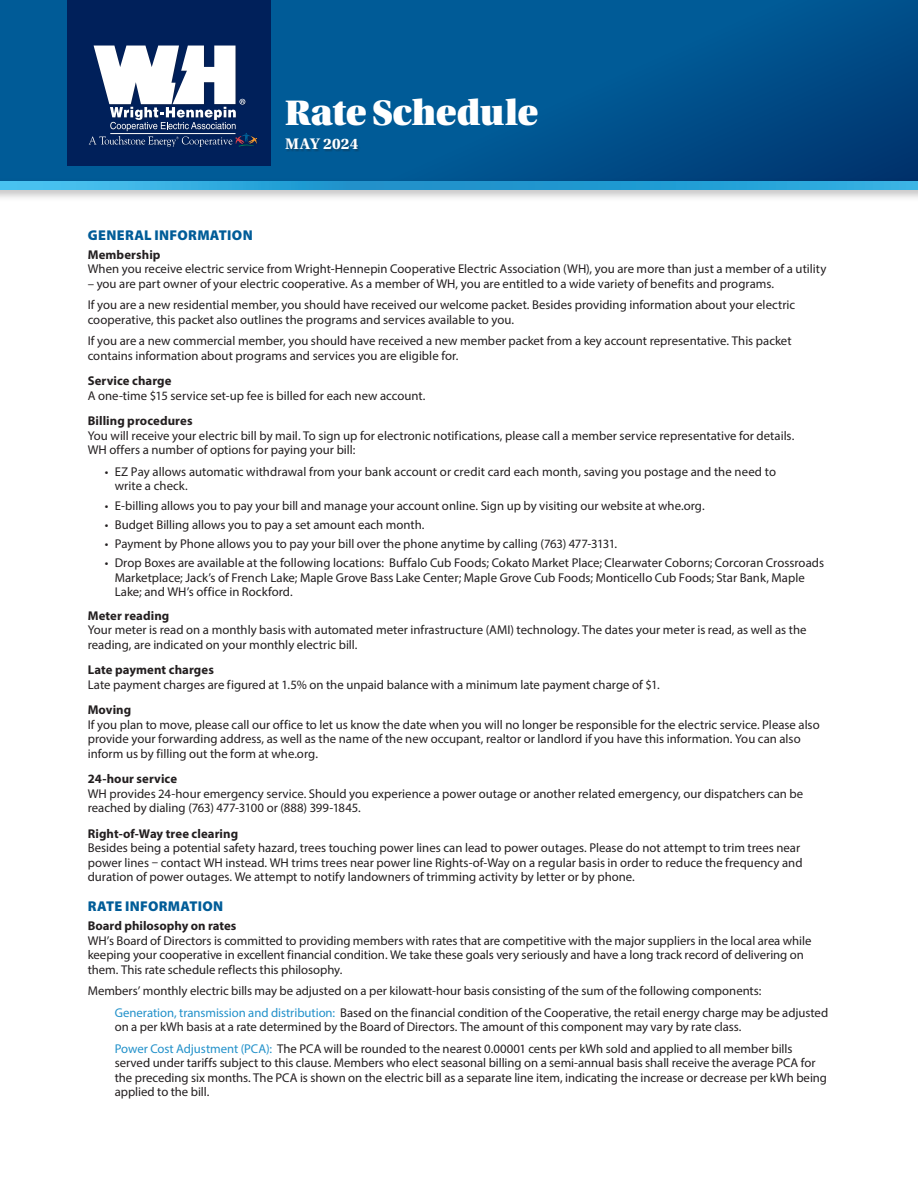
<style>
.page{position:relative;width:918px;height:1188px;background:#fff}
.page>*{position:absolute;margin:0;border:0;box-sizing:border-box;transform-origin:0 0}
.t1{font:37.5px "Utopia Std Black Headline";letter-spacing:-.005em;color:#fff}
.t2{font:700 16.2px "Utopia Std";letter-spacing:.02em;color:#fff}
._1__Section_Head{font:900 14.25px "Myriad Pro";letter-spacing:.025em;color:#005c98}
._3__Rate_Schedule_Body{font:12.75px/14.7px "Myriad Pro";color:#231f20}
._5__Body_text_indent_with_inline_head{font:12.75px/14.7px "Myriad Pro";color:#231f20}
._2__Section_Subhead{font:700 12.75px "Myriad Pro";letter-spacing:.005em;color:#231f20}
.s1{color:#2291ca}
</style>
<div class="page">
<svg style="left:0;top:0;width:918px;height:177px;background:#00538f"></svg>
<div style="left:0;top:177px;width:918px;height:25px;background:#231f20;opacity:.3"></div>
<svg style="left:0;top:181px;width:918px;height:8px;background:#2ba4d9"></svg>
<div style="left:68px;top:0;width:203px;height:166px;background:#00205a"></div>
<svg style="left:89px;top:46px;width:168px;height:101px"></svg>
<div style="left:286px;top:139px;width:75px;height:13px;background:#231f20;opacity:.3"></div>
<h1 class="t1" style="left:285px;top:93px;width:255px">Rate Schedule</h1>
<p class="t2" style="left:285px;top:134px;width:75px">MAY 2024</p>
<p class="_1__Section_Head" style="left:88px;top:227px;width:166px">GENERAL INFORMATION</p>
<p class="_2__Section_Subhead" style="left:88px;top:246px;width:74px">Membership</p>
<p class="_3__Rate_Schedule_Body" style="left:88px;top:261px;width:740px">When you receive electric service from Wright-Hennepin Cooperative Electric Association (WH), you are more than just a member of a utility</p>
<p class="_3__Rate_Schedule_Body" style="left:88px;top:276px;width:688px">– you are part owner of your electric cooperative. As a member of WH, you are entitled to a wide variety of benefits and programs.</p>
<p class="_3__Rate_Schedule_Body" style="left:88px;top:297px;width:709px">If you are a new residential member, you should have received our welcome packet. Besides providing information about your electric cooperative, this packet also outlines the programs and services available to you.</p>
<p class="_3__Rate_Schedule_Body" style="left:88px;top:333px;width:705px">If you are a new commercial member, you should have received a new member packet from a key account representative. This packet contains information about programs and services you are eligible for.</p>
<p class="_2__Section_Subhead" style="left:88px;top:373px;width:85px">Service charge</p>
<p class="_3__Rate_Schedule_Body" style="left:88px;top:388px;width:339px">A one-time $15 service set-up fee is billed for each new account.</p>
<p class="_2__Section_Subhead" style="left:88px;top:412px;width:106px">Billing procedures</p>
<p class="_3__Rate_Schedule_Body" style="left:88px;top:428px;width:708px">You will receive your electric bill by mail. To sign up for electronic notifications, please call a member service representative for details.<br>WH offers a number of options for paying your bill:</p>
<p class="_5__Body_text_indent_with_inline_head" style="left:115px;top:464px;width:663px;text-indent:-10px">• EZ Pay allows automatic withdrawal from your bank account or credit card each month, saving you postage and the need to write a check.</p>
<p class="_5__Body_text_indent_with_inline_head" style="left:105px;top:498px;width:601px">• E-billing allows you to pay your bill and manage your account online. Sign up by visiting our website at whe.org.</p>
<p class="_5__Body_text_indent_with_inline_head" style="left:105px;top:517px;width:321px">• Budget Billing allows you to pay a set amount each month.</p>
<p class="_5__Body_text_indent_with_inline_head" style="left:105px;top:536px;width:514px">• Payment by Phone allows you to pay your bill over the phone anytime by calling (763) 477-3131.</p>
<p class="_5__Body_text_indent_with_inline_head" style="left:115px;top:555px;width:711px;text-indent:-10px">• Drop Boxes are available at the following locations: Buffalo Cub Foods; Cokato Market Place; Clearwater Coborns; Corcoran Crossroads<br>Marketplace; Jack’s of French Lake; Maple Grove Bass Lake Center; Maple Grove Cub Foods; Monticello Cub Foods; Star Bank, Maple<br>Lake; and WH’s office in Rockford.</p>
<p class="_2__Section_Subhead" style="left:88px;top:607px;width:83px">Meter reading</p>
<p class="_3__Rate_Schedule_Body" style="left:88px;top:622px;width:720px">Your meter is read on a monthly basis with automated meter infrastructure (AMI) technology. The dates your meter is read, as well as the reading, are indicated on your monthly electric bill.</p>
<p class="_2__Section_Subhead" style="left:88px;top:661px;width:128px">Late payment charges</p>
<p class="_3__Rate_Schedule_Body" style="left:88px;top:677px;width:574px">Late payment charges are figured at 1.5% on the unpaid balance with a minimum late payment charge of $1.</p>
<p class="_2__Section_Subhead" style="left:88px;top:701px;width:45px">Moving</p>
<p class="_3__Rate_Schedule_Body" style="left:88px;top:717px;width:734px">If you plan to move, please call our office to let us know the date when you will no longer be responsible for the electric service. Please also provide your forwarding address, as well as the name of the new occupant, realtor or landlord if you have this information. You can also inform us by filling out the form at whe.org.</p>
<p class="_2__Section_Subhead" style="left:88px;top:770px;width:91px">24-hour service</p>
<p class="_3__Rate_Schedule_Body" style="left:88px;top:786px;width:717px">WH provides 24-hour emergency service. Should you experience a power outage or another related emergency, our dispatchers can be reached by dialing (763) 477-3100 or (888) 399-1845.</p>
<p class="_2__Section_Subhead" style="left:88px;top:825px;width:152px">Right-of-Way tree clearing</p>
<p class="_3__Rate_Schedule_Body" style="left:88px;top:840px;width:716px">Besides being a potential safety hazard, trees touching power lines can lead to power outages. Please do not attempt to trim trees near power lines – contact WH instead. WH trims trees near power line Rights-of-Way on a regular basis in order to reduce the frequency and duration of power outages. We attempt to notify landowners of trimming activity by letter or by phone.</p>
<p class="_1__Section_Head" style="left:88px;top:899px;width:137px">RATE INFORMATION</p>
<p class="_2__Section_Subhead" style="left:88px;top:917px;width:150px">Board philosophy on rates</p>
<p class="_3__Rate_Schedule_Body" style="left:88px;top:933px;width:725px">WH’s Board of Directors is committed to providing members with rates that are competitive with the major suppliers in the local area while keeping your cooperative in excellent financial condition. We take these goals very seriously and have a long track record of delivering on them. This rate schedule reflects this philosophy.</p>
<p class="_3__Rate_Schedule_Body" style="left:88px;top:983px;width:675px">Members’ monthly electric bills may be adjusted on a per kilowatt-hour basis consisting of the sum of the following components:</p>
<p class="_5__Body_text_indent_with_inline_head" style="left:115px;top:1005px;width:715px"><span class="s1">Generation, transmission and distribution:</span> Based on the financial condition of the Cooperative, the retail energy charge may be adjusted on a per kWh basis at a rate determined by the Board of Directors. The amount of this component may vary by rate class.</p>
<p class="_5__Body_text_indent_with_inline_head" style="left:115px;top:1041px;width:714px"><span class="s1">Power Cost Adjustment (PCA):</span> The PCA will be rounded to the nearest 0.00001 cents per kWh sold and applied to all member bills served under tariffs subject to this clause. Members who elect seasonal billing on a semi-annual basis shall receive the average PCA for the preceding six months. The PCA is shown on the electric bill as a separate line item, indicating the increase or decrease per kWh being applied to the bill.</p>
</div>
